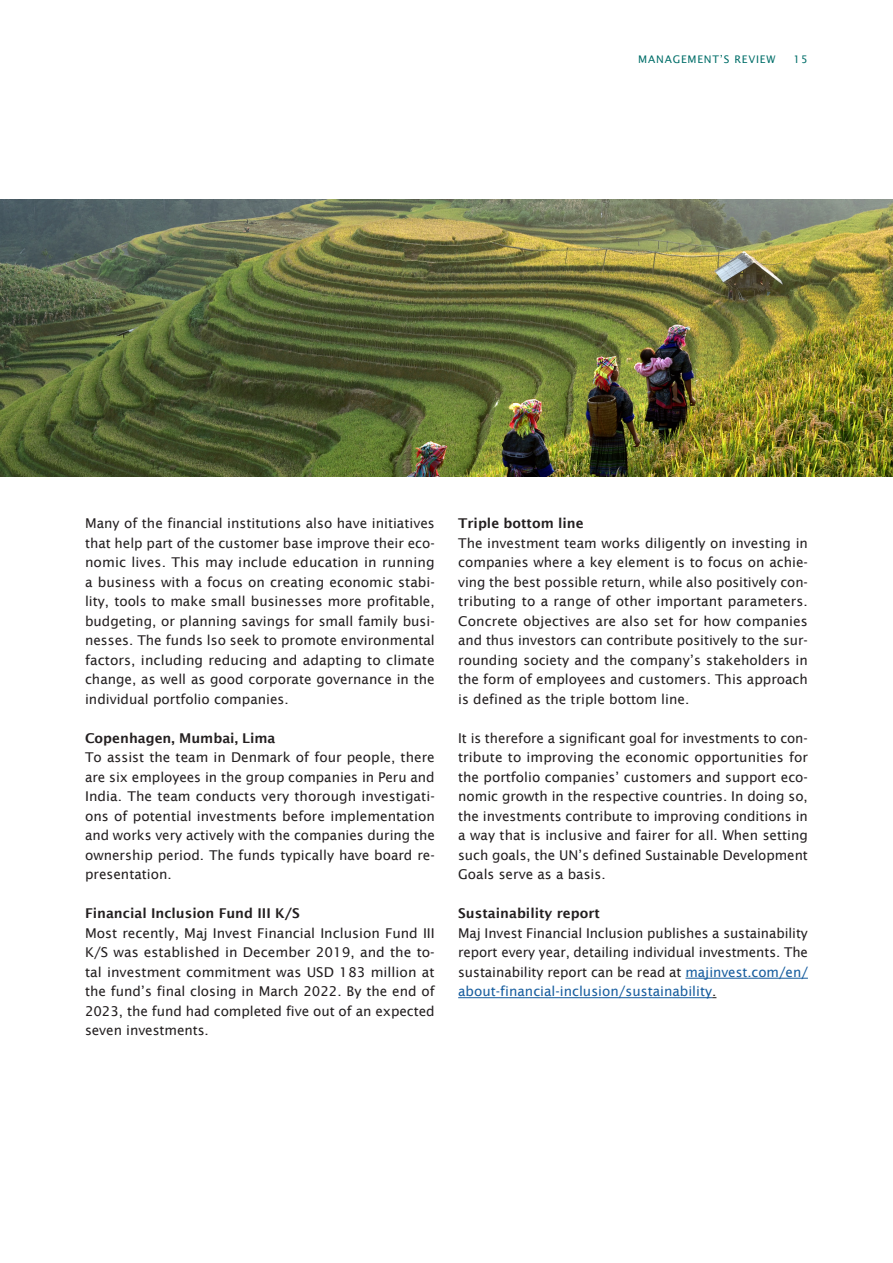
<style>
.page{position:relative;width:893px;height:1263px;background:#fff}
.page>*{position:absolute;margin:0;border:0;box-sizing:border-box;transform-origin:0 0}
.Brød{font:13.5px/19.5px "Lucida Sans";color:#231f20;text-align:justify}
.Brød_bold{font:600 13.5px "Lucida Sans";color:#231f20}
.Header_RIGHT{font:10.5px "Lucida Sans";letter-spacing:.075em;color:#016e69}
.s1{color:#175d9e}
</style>
<div class="page">
<hr style="left:685px;top:978px;width:123px;height:1px;background:#175d9e">
<hr style="left:458px;top:997px;width:254px;height:1px;background:#175d9e">
<img style="left:0;top:200px;width:893px;height:276px">
<p class="Header_RIGHT" style="left:638px;top:54px;width:139px">MANAGEMENT’S REVIEW</p>
<p class="Header_RIGHT" style="left:794px;top:54px;width:16px">15</p>
<p class="Brød" style="left:85px;top:514px;width:351px">Many of the financial institutions also have initiatives that help part of the customer base improve their eco&shy;nomic lives. This may include education in running a business with a focus on creating economic stabi&shy;lity, tools to make small businesses more profitable, budgeting, or planning savings for small family busi&shy;nesses. The funds lso seek to promote environmental factors, including reducing and adapting to climate change, as well as good corporate governance in the individual portfolio companies.</p>
<p class="Brød_bold" style="left:85px;top:730px;width:192px">Copenhagen, Mumbai, Lima</p>
<p class="Brød" style="left:85px;top:748px;width:351px">To assist the team in Denmark of four people, there are six employees in the group companies in Peru and India. The team conducts very thorough investigati&shy;ons of potential investments before implementation and works very actively with the companies during the ownership period. The funds typically have board re&shy;presentation.</p>
<p class="Brød_bold" style="left:85px;top:906px;width:216px">Financial Inclusion Fund III K/S</p>
<p class="Brød" style="left:85px;top:923px;width:351px">Most recently, Maj Invest Financial Inclusion Fund III K/S was established in December 2019, and the to&shy;tal investment commitment was USD 183 million at the fund’s final closing in March 2022. By the end of 2023, the fund had completed five out of an expected seven investments.</p>
<p class="Brød_bold" style="left:458px;top:516px;width:127px">Triple bottom line</p>
<p class="Brød" style="left:458px;top:533px;width:351px">The investment team works diligently on investing in companies where a key element is to focus on achie&shy;ving the best possible return, while also positively con&shy;tributing to a range of other important parameters.<br>Concrete objectives are also set for how companies and thus investors can contribute positively to the sur&shy;rounding society and the company’s stakeholders in the form of employees and customers. This approach is defined as the triple bottom line.</p>
<p class="Brød" style="left:458px;top:728px;width:351px">It is therefore a significant goal for investments to con&shy;tribute to improving the economic opportunities for the portfolio companies’ customers and support eco&shy;nomic growth in the respective countries. In doing so, the investments contribute to improving conditions in a way that is inclusive and fairer for all. When setting such goals, the UN’s defined Sustainable Development Goals serve as a basis.</p>
<p class="Brød_bold" style="left:458px;top:906px;width:143px">Sustainability report</p>
<p class="Brød" style="left:458px;top:923px;width:351px">Maj Invest Financial Inclusion publishes a sustainability report every year, detailing individual investments. The sustainability report can be read at <span class="s1">majinvest.com/en/ about-financial-inclusion/sustainability</span>.</p>
</div>
